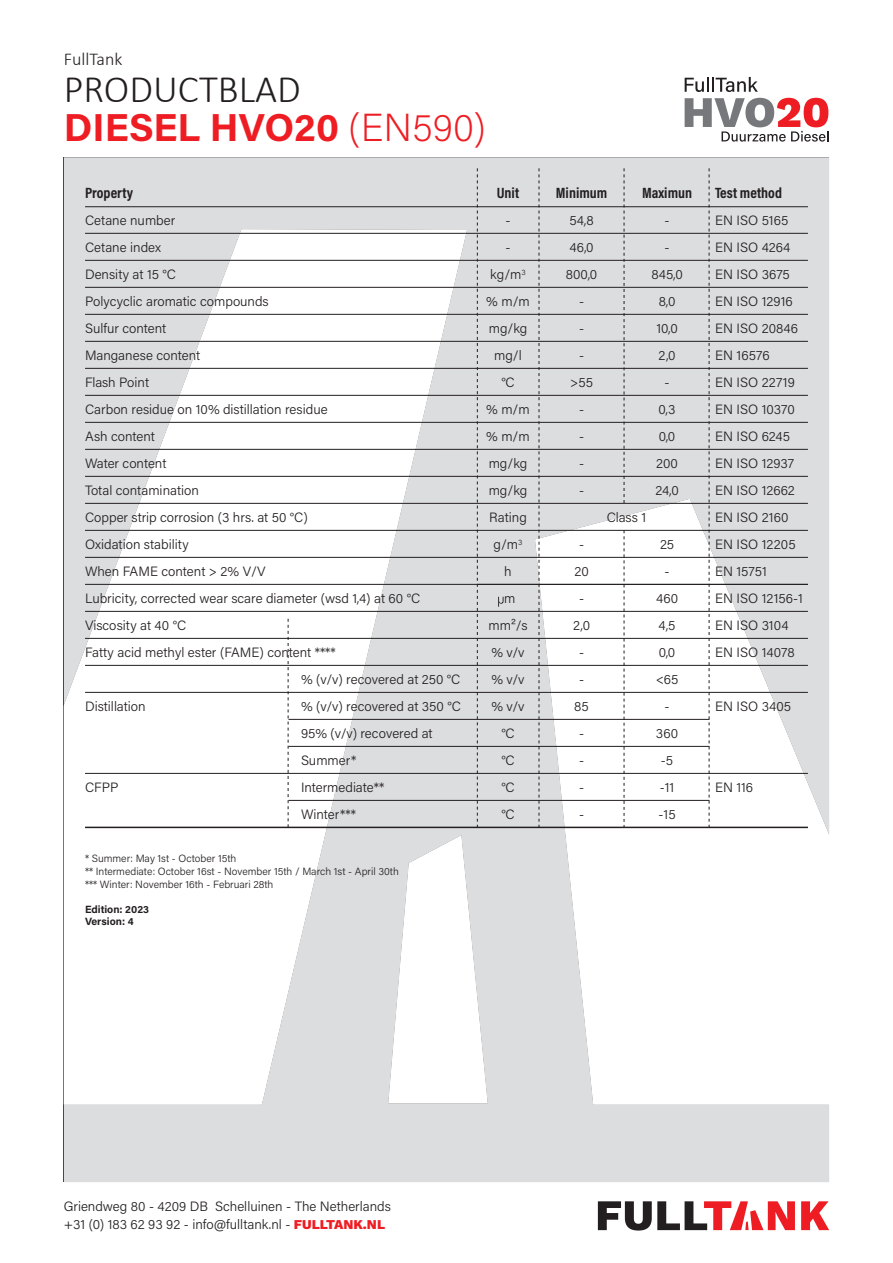
<style>
.page{position:relative;width:893px;height:1263px;background:#fff}
.page>*{position:absolute;margin:0;border:0;box-sizing:border-box;transform-origin:0 0}
.t1{font:700 39px "Acumin Pro";color:#ee1d23}
.t2{font:300 39px "Calibri";color:#231f20}
.t3{font:300 18px "Calibri";color:#231f20}
.t4{font:700 15px "Acumin Pro Cond";color:#231f20}
.t5{font:300 13.5px/17.4px "Acumin Pro";color:#231f20}
.t6{font:300 10.5px/12.6px "Acumin Pro";color:#231f20}
.t7{font:700 10.5px/12.6px "Acumin Pro";color:#231f20}
.s1{font-weight:200}
.s2{font-family:"Work Sans";font-weight:800;color:#ee1d23}
</style>
<div class="page">
<div style="left:64px;top:157px;width:765px;height:1025px;background:#dcdddf"></div>
<svg style="left:64px;top:229px;width:403px;height:875px"></svg>
<svg style="left:388px;top:835px;width:100px;height:268px"></svg>
<svg style="left:535px;top:499px;width:294px;height:605px"></svg>
<svg style="left:801px;top:1201px;width:28px;height:29px"></svg>
<svg style="left:598px;top:1201px;width:197px;height:29px"></svg>
<svg style="left:709px;top:168px;width:1px;height:659px"></svg>
<svg style="left:624px;top:168px;width:1px;height:335px"></svg>
<svg style="left:624px;top:531px;width:1px;height:296px"></svg>
<svg style="left:539px;top:168px;width:1px;height:659px"></svg>
<svg style="left:477px;top:168px;width:1px;height:659px"></svg>
<svg style="left:288px;top:619px;width:1px;height:208px"></svg>
<hr style="left:85px;top:206px;width:723px;height:1px;background:#231f20">
<hr style="left:85px;top:233px;width:723px;height:1px;background:#231f20">
<hr style="left:85px;top:260px;width:723px;height:1px;background:#231f20">
<hr style="left:85px;top:287px;width:723px;height:1px;background:#231f20">
<hr style="left:85px;top:314px;width:723px;height:1px;background:#231f20">
<hr style="left:85px;top:341px;width:723px;height:1px;background:#231f20">
<hr style="left:85px;top:368px;width:723px;height:1px;background:#231f20">
<hr style="left:85px;top:395px;width:723px;height:1px;background:#231f20">
<hr style="left:85px;top:422px;width:723px;height:1px;background:#231f20">
<hr style="left:85px;top:449px;width:723px;height:1px;background:#231f20">
<hr style="left:85px;top:476px;width:723px;height:1px;background:#231f20">
<hr style="left:85px;top:503px;width:723px;height:1px;background:#231f20">
<hr style="left:85px;top:530px;width:723px;height:1px;background:#231f20">
<hr style="left:85px;top:557px;width:723px;height:1px;background:#231f20">
<hr style="left:85px;top:584px;width:723px;height:1px;background:#231f20">
<hr style="left:85px;top:611px;width:723px;height:1px;background:#231f20">
<hr style="left:85px;top:638px;width:723px;height:1px;background:#231f20">
<hr style="left:85px;top:665px;width:723px;height:1px;background:#231f20">
<hr style="left:85px;top:692px;width:723px;height:1px;background:#231f20">
<hr style="left:288px;top:719px;width:421px;height:1px;background:#231f20">
<hr style="left:288px;top:746px;width:421px;height:1px;background:#231f20">
<hr style="left:85px;top:773px;width:723px;height:1px;background:#231f20">
<hr style="left:288px;top:800px;width:421px;height:1px;background:#231f20">
<hr style="left:85px;top:827px;width:723px;height:1px;background:#231f20">
<svg style="left:498px;top:597px;width:6px;height:10px"></svg>
<svg style="left:685px;top:77px;width:73px;height:15px"></svg>
<svg style="left:685px;top:98px;width:143px;height:44px"></svg>
<h2 class="t3" style="left:64px;top:47px;width:60px">FullTank</h2>
<h1 class="t2" style="left:64px;top:65px;width:238px">PRODUCTBLAD</h1>
<h1 class="t1" style="left:64px;top:100px;width:423px">DIESEL HVO20 <span class="s1">(EN590)</span></h1>
<p class="t4" style="left:85px;top:183px;width:50px">Property</p>
<p class="t4" style="left:497px;top:183px;width:24px">Unit</p>
<p class="t4" style="left:556px;top:183px;width:53px">Minimum</p>
<p class="t4" style="left:642px;top:183px;width:51px">Maximun</p>
<p class="t4" style="left:715px;top:183px;width:68px">Test method</p>
<p class="t5" style="left:85px;top:211px;width:92px">Cetane number</p>
<p class="t5" style="left:506px;top:211px;width:7px">-</p>
<p class="t5" style="left:569px;top:211px;width:26px">54,8</p>
<p class="t5" style="left:665px;top:211px;width:7px">-</p>
<p class="t5" style="left:715px;top:211px;width:75px">EN ISO 5165</p>
<p class="t5" style="left:85px;top:238px;width:78px">Cetane index</p>
<p class="t5" style="left:506px;top:238px;width:7px">-</p>
<p class="t5" style="left:570px;top:238px;width:26px">46,0</p>
<p class="t5" style="left:665px;top:238px;width:7px">-</p>
<p class="t5" style="left:715px;top:238px;width:77px">EN ISO 4264</p>
<p class="t5" style="left:85px;top:265px;width:92px">Density at 15 °C</p>
<p class="t5" style="left:490px;top:265px;width:37px">kg/m<sup>3</sup></p>
<p class="t5" style="left:566px;top:265px;width:33px">800,0</p>
<p class="t5" style="left:651px;top:265px;width:33px">845,0</p>
<p class="t5" style="left:715px;top:265px;width:76px">EN ISO 3675</p>
<p class="t5" style="left:85px;top:292px;width:185px">Polycyclic aromatic compounds</p>
<p class="t5" style="left:486px;top:292px;width:45px">% m/m</p>
<p class="t5" style="left:579px;top:292px;width:7px">-</p>
<p class="t5" style="left:659px;top:292px;width:18px">8,0</p>
<p class="t5" style="left:715px;top:292px;width:79px">EN ISO 12916</p>
<p class="t5" style="left:85px;top:319px;width:83px">Sulfur content</p>
<p class="t5" style="left:489px;top:319px;width:40px">mg/kg</p>
<p class="t5" style="left:579px;top:319px;width:7px">-</p>
<p class="t5" style="left:656px;top:319px;width:23px">10,0</p>
<p class="t5" style="left:715px;top:319px;width:84px">EN ISO 20846</p>
<p class="t5" style="left:85px;top:346px;width:117px">Manganese content</p>
<p class="t5" style="left:494px;top:346px;width:29px">mg/l</p>
<p class="t5" style="left:579px;top:346px;width:7px">-</p>
<p class="t5" style="left:659px;top:346px;width:18px">2,0</p>
<p class="t5" style="left:715px;top:346px;width:56px">EN 16576</p>
<p class="t5" style="left:85px;top:373px;width:66px">Flash Point</p>
<p class="t5" style="left:501px;top:373px;width:15px">°C</p>
<p class="t5" style="left:570px;top:373px;width:24px">&gt;55</p>
<p class="t5" style="left:665px;top:373px;width:7px">-</p>
<p class="t5" style="left:715px;top:373px;width:81px">EN ISO 22719</p>
<p class="t5" style="left:85px;top:400px;width:244px">Carbon residue on 10% distillation residue</p>
<p class="t5" style="left:486px;top:400px;width:45px">% m/m</p>
<p class="t5" style="left:579px;top:400px;width:7px">-</p>
<p class="t5" style="left:659px;top:400px;width:18px">0,3</p>
<p class="t5" style="left:715px;top:400px;width:81px">EN ISO 10370</p>
<p class="t5" style="left:85px;top:427px;width:71px">Ash content</p>
<p class="t5" style="left:486px;top:427px;width:45px">% m/m</p>
<p class="t5" style="left:579px;top:427px;width:7px">-</p>
<p class="t5" style="left:659px;top:427px;width:18px">0,0</p>
<p class="t5" style="left:715px;top:427px;width:77px">EN ISO 6245</p>
<p class="t5" style="left:85px;top:454px;width:83px">Water content</p>
<p class="t5" style="left:489px;top:454px;width:40px">mg/kg</p>
<p class="t5" style="left:579px;top:454px;width:7px">-</p>
<p class="t5" style="left:656px;top:454px;width:23px">200</p>
<p class="t5" style="left:715px;top:454px;width:81px">EN ISO 12937</p>
<p class="t5" style="left:85px;top:481px;width:115px">Total contamination</p>
<p class="t5" style="left:489px;top:481px;width:40px">mg/kg</p>
<p class="t5" style="left:579px;top:481px;width:7px">-</p>
<p class="t5" style="left:655px;top:481px;width:25px">24,0</p>
<p class="t5" style="left:715px;top:481px;width:81px">EN ISO 12662</p>
<p class="t5" style="left:85px;top:508px;width:224px">Copper strip corrosion (3 hrs. at 50 °C)</p>
<p class="t5" style="left:489px;top:508px;width:39px">Rating</p>
<p class="t5" style="left:607px;top:508px;width:41px">Class 1</p>
<p class="t5" style="left:715px;top:508px;width:75px">EN ISO 2160</p>
<p class="t5" style="left:85px;top:535px;width:105px">Oxidation stability</p>
<p class="t5" style="left:494px;top:535px;width:31px">g/m<sup>3</sup></p>
<p class="t5" style="left:579px;top:535px;width:7px">-</p>
<p class="t5" style="left:660px;top:535px;width:16px">25</p>
<p class="t5" style="left:715px;top:535px;width:82px">EN ISO 12205</p>
<p class="t5" style="left:85px;top:562px;width:182px">When FAME content &gt; 2% V/V</p>
<p class="t5" style="left:504px;top:562px;width:9px">h</p>
<p class="t5" style="left:574px;top:562px;width:16px">20</p>
<p class="t5" style="left:664px;top:562px;width:7px">-</p>
<p class="t5" style="left:715px;top:562px;width:53px">EN 15751</p>
<p class="t5" style="left:85px;top:589px;width:337px">Lubricity, corrected wear scare diameter (wsd 1,4) at 60 °C</p>
<p class="t5" style="left:504px;top:589px;width:13px">m</p>
<p class="t5" style="left:579px;top:589px;width:7px">-</p>
<p class="t5" style="left:656px;top:589px;width:24px">460</p>
<p class="t5" style="left:715px;top:589px;width:89px">EN ISO 12156-1</p>
<p class="t5" style="left:85px;top:616px;width:103px">Viscosity at 40 °C</p>
<p class="t5" style="left:488px;top:616px;width:41px">mm2/s</p>
<p class="t5" style="left:573px;top:616px;width:18px">2,0</p>
<p class="t5" style="left:659px;top:616px;width:18px">4,5</p>
<p class="t5" style="left:715px;top:616px;width:75px">EN ISO 3104</p>
<p class="t5" style="left:85px;top:643px;width:252px">Fatty acid methyl ester (FAME) content ****</p>
<p class="t5" style="left:492px;top:643px;width:35px">% v/v</p>
<p class="t5" style="left:579px;top:643px;width:7px">-</p>
<p class="t5" style="left:659px;top:643px;width:18px">0,0</p>
<p class="t5" style="left:715px;top:643px;width:81px">EN ISO 14078</p>
<p class="t5" style="left:301px;top:670px;width:161px">% (v/v) recovered at 250 °C</p>
<p class="t5" style="left:491px;top:670px;width:35px">% v/v</p>
<p class="t5" style="left:579px;top:670px;width:7px">-</p>
<p class="t5" style="left:656px;top:670px;width:24px">&lt;65</p>
<p class="t5" style="left:85px;top:697px;width:62px">Distillation</p>
<p class="t5" style="left:301px;top:697px;width:161px">% (v/v) recovered at 350 °C</p>
<p class="t5" style="left:491px;top:697px;width:35px">% v/v</p>
<p class="t5" style="left:574px;top:697px;width:16px">85</p>
<p class="t5" style="left:664px;top:697px;width:7px">-</p>
<p class="t5" style="left:715px;top:697px;width:78px">EN ISO 3405</p>
<p class="t5" style="left:301px;top:724px;width:133px">95% (v/v) recovered at</p>
<p class="t5" style="left:501px;top:724px;width:15px">°C</p>
<p class="t5" style="left:579px;top:724px;width:7px">-</p>
<p class="t5" style="left:656px;top:724px;width:24px">360</p>
<p class="t5" style="left:301px;top:751px;width:57px">Summer*</p>
<p class="t5" style="left:501px;top:751px;width:15px">°C</p>
<p class="t5" style="left:579px;top:751px;width:7px">-</p>
<p class="t5" style="left:661px;top:751px;width:14px">-5</p>
<p class="t5" style="left:85px;top:778px;width:35px">CFPP</p>
<p class="t5" style="left:301px;top:778px;width:85px">Intermediate**</p>
<p class="t5" style="left:501px;top:778px;width:15px">°C</p>
<p class="t5" style="left:579px;top:778px;width:7px">-</p>
<p class="t5" style="left:660px;top:778px;width:16px">-11</p>
<p class="t5" style="left:715px;top:778px;width:40px">EN 116</p>
<p class="t5" style="left:301px;top:805px;width:56px">Winter***</p>
<p class="t5" style="left:501px;top:805px;width:15px">°C</p>
<p class="t5" style="left:579px;top:805px;width:7px">-</p>
<p class="t5" style="left:659px;top:805px;width:19px">-15</p>
<p class="t6" style="left:85px;top:852px;width:315px">* Summer: May 1st - October 15th<br>** Intermediate: October 16st - November 15th / March 1st - April 30th *** Winter: November 16th - Februari 28th</p>
<p class="t7" style="left:85px;top:902px;width:66px">Edition: 2023<br>Version: 4</p>
<p class="t5" style="left:64px;top:1197px;width:329px">Griendweg 80 - 4209 DB Schelluinen - The Netherlands +31 (0) 183 62 93 92 - info@fulltank.nl - <span class="s2">FULLTANK.NL</span></p>
</div>
